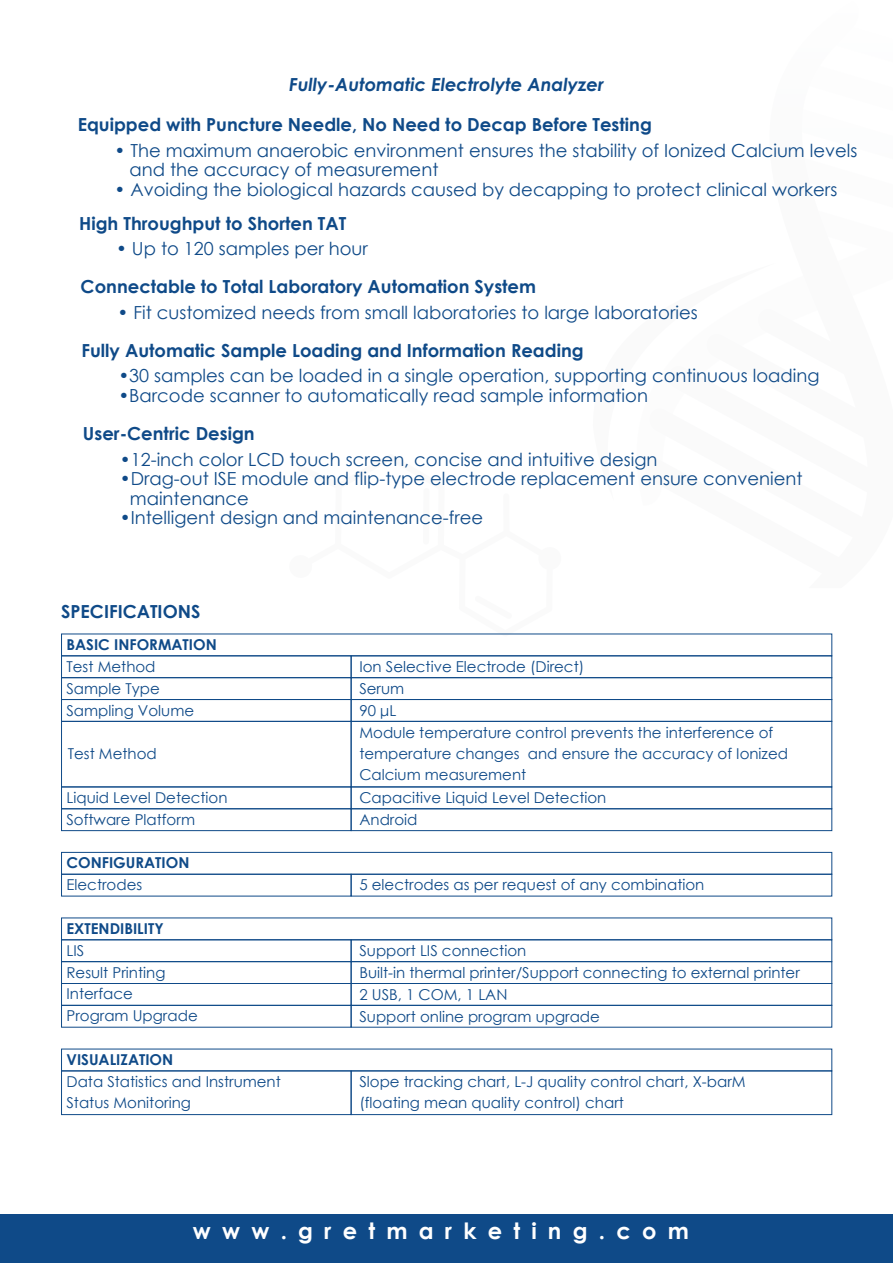
<style>
.page{position:relative;width:893px;height:1263px;background:#fff}
.page>*{position:absolute;margin:0;border:0;box-sizing:border-box;transform-origin:0 0}
.t1{font:700 22.5px "Century Gothic";letter-spacing:.5em;color:#fff}
.t2{font:18px/19.5px "Century Gothic";color:#0f4a88}
.t3{font:700 18px "Century Gothic";color:#0f4a88}
.t4{font:italic 700 18px "Century Gothic";color:#0f4a88}
.t5{font:15px/21px "Century Gothic";color:#0f4a88}
.t6{font:700 15px "Century Gothic";color:#0f4a88}
</style>
<div class="page">
<svg style="left:289px;top:633px;width:272px;height:1px"></svg>
<div style="left:351px;top:655px;width:481px;height:23px;border:1px solid #0f4a88"></div>
<div style="left:61px;top:655px;width:290px;height:23px;border:1px solid #0f4a88"></div>
<div style="left:61px;top:852px;width:771px;height:23px;border:1px solid #0f4a88"></div>
<div style="left:351px;top:874px;width:481px;height:22px;border:1px solid #0f4a88"></div>
<div style="left:61px;top:874px;width:290px;height:22px;border:1px solid #0f4a88"></div>
<div style="left:351px;top:939px;width:481px;height:23px;border:1px solid #0f4a88"></div>
<div style="left:351px;top:961px;width:481px;height:23px;border:1px solid #0f4a88"></div>
<div style="left:61px;top:939px;width:290px;height:23px;border:1px solid #0f4a88"></div>
<div style="left:61px;top:961px;width:290px;height:23px;border:1px solid #0f4a88"></div>
<div style="left:351px;top:983px;width:481px;height:23px;border:1px solid #0f4a88"></div>
<div style="left:61px;top:983px;width:290px;height:23px;border:1px solid #0f4a88"></div>
<div style="left:351px;top:1005px;width:481px;height:22px;border:1px solid #0f4a88"></div>
<div style="left:61px;top:1005px;width:290px;height:22px;border:1px solid #0f4a88"></div>
<div style="left:351px;top:1070px;width:481px;height:45px;border:1px solid #0f4a88"></div>
<div style="left:61px;top:1070px;width:290px;height:45px;border:1px solid #0f4a88"></div>
<div style="left:351px;top:677px;width:481px;height:23px;border:1px solid #0f4a88"></div>
<div style="left:61px;top:677px;width:290px;height:23px;border:1px solid #0f4a88"></div>
<div style="left:351px;top:808px;width:481px;height:23px;border:1px solid #0f4a88"></div>
<div style="left:61px;top:808px;width:290px;height:23px;border:1px solid #0f4a88"></div>
<div style="left:351px;top:699px;width:481px;height:23px;border:1px solid #0f4a88"></div>
<div style="left:61px;top:699px;width:290px;height:23px;border:1px solid #0f4a88"></div>
<div style="left:351px;top:721px;width:481px;height:66px;border:1px solid #0f4a88"></div>
<div style="left:61px;top:721px;width:290px;height:66px;border:1px solid #0f4a88"></div>
<div style="left:61px;top:1049px;width:771px;height:22px;border:1px solid #0f4a88"></div>
<div style="left:0;top:1214px;width:893px;height:49px;background:#0f4a88"></div>
<p class="t4" style="left:289px;top:71px;width:316px">Fully-Automatic Electrolyte Analyzer</p>
<p class="t3" style="left:78px;top:111px;width:576px">Equipped with Puncture Needle, No Need to Decap Before Testing</p>
<p class="t2" style="left:130px;top:140px;width:729px;text-indent:-15px">• The maximum anaerobic environment ensures the stability of Ionized Calcium levels and the accuracy of measurement</p>
<p class="t2" style="left:115px;top:179px;width:724px">• Avoiding the biological hazards caused by decapping to protect clinical workers</p>
<p class="t3" style="left:79px;top:210px;width:269px">High Throughput to Shorten TAT</p>
<p class="t2" style="left:116px;top:239px;width:253px">• Up to 120 samples per hour</p>
<p class="t3" style="left:81px;top:273px;width:457px">Connectable to Total Laboratory Automation System</p>
<p class="t2" style="left:118px;top:302px;width:582px">• Fit customized needs from small laboratories to large laboratories</p>
<p class="t3" style="left:81px;top:336px;width:504px">Fully Automatic Sample Loading and Information Reading</p>
<p class="t2" style="left:118px;top:365px;width:703px">•30 samples can be loaded in a single operation, supporting continuous loading</p>
<p class="t2" style="left:118px;top:385px;width:531px">•Barcode scanner to automatically read sample information</p>
<p class="t3" style="left:83px;top:420px;width:173px">User-Centric Design</p>
<p class="t2" style="left:120px;top:449px;width:539px">•12-inch color LCD touch screen, concise and intuitive design</p>
<p class="t2" style="left:130px;top:469px;width:674px;text-indent:-10px">•Drag-out ISE module and flip-type electrode replacement ensure convenient maintenance</p>
<p class="t2" style="left:120px;top:508px;width:365px">•Intelligent design and maintenance-free</p>
<p class="t3" style="left:61px;top:598px;width:141px">SPECIFICATIONS</p>
<p class="t6" style="left:67px;top:633px;width:152px">BASIC INFORMATION</p>
<p class="t5" style="left:67px;top:656px;width:91px">Test Method</p>
<p class="t5" style="left:359px;top:656px;width:226px">Ion Selective Electrode (Direct)</p>
<p class="t5" style="left:67px;top:677px;width:95px">Sample Type</p>
<p class="t5" style="left:359px;top:678px;width:46px">Serum</p>
<p class="t5" style="left:67px;top:699px;width:129px">Sampling Volume</p>
<p class="t5" style="left:359px;top:699px;width:38px">90 μL</p>
<p class="t5" style="left:68px;top:743px;width:91px">Test Method</p>
<p class="t5" style="left:359px;top:721px;width:430px">Module temperature control prevents the interference of temperature changes and ensure the accuracy of Ionized<br>Calcium measurement</p>
<p class="t5" style="left:67px;top:787px;width:163px">Liquid Level Detection</p>
<p class="t5" style="left:359px;top:787px;width:249px">Capacitive Liquid Level Detection</p>
<p class="t5" style="left:67px;top:809px;width:130px">Software Platform</p>
<p class="t5" style="left:359px;top:809px;width:60px">Android</p>
<p class="t6" style="left:67px;top:851px;width:125px">CONFIGURATION</p>
<p class="t5" style="left:67px;top:874px;width:77px">Electrodes</p>
<p class="t5" style="left:359px;top:874px;width:346px">5 electrodes as per request of any combination</p>
<p class="t6" style="left:67px;top:917px;width:99px">EXTENDIBILITY</p>
<p class="t5" style="left:67px;top:940px;width:19px">LIS</p>
<p class="t5" style="left:359px;top:940px;width:168px">Support LIS connection</p>
<p class="t5" style="left:67px;top:961px;width:100px">Result Printing</p>
<p class="t5" style="left:359px;top:962px;width:442px">Built-in thermal printer/Support connecting to external printer</p>
<p class="t5" style="left:67px;top:983px;width:68px">Interface</p>
<p class="t5" style="left:359px;top:983px;width:150px">2 USB, 1 COM, 1 LAN</p>
<p class="t5" style="left:67px;top:1005px;width:133px">Program Upgrade</p>
<p class="t5" style="left:359px;top:1005px;width:242px">Support online program upgrade</p>
<p class="t6" style="left:67px;top:1048px;width:108px">VISUALIZATION</p>
<p class="t5" style="left:67px;top:1071px;width:216px">Data Statistics and Instrument<br>Status Monitoring</p>
<p class="t5" style="left:359px;top:1071px;width:388px">Slope tracking chart, L-J quality control chart, X-barM (floating mean quality control) chart</p>
<h1 class="t1" style="left:193px;top:1214px;width:497px">www.gretmarketing.com</h1>
</div>
